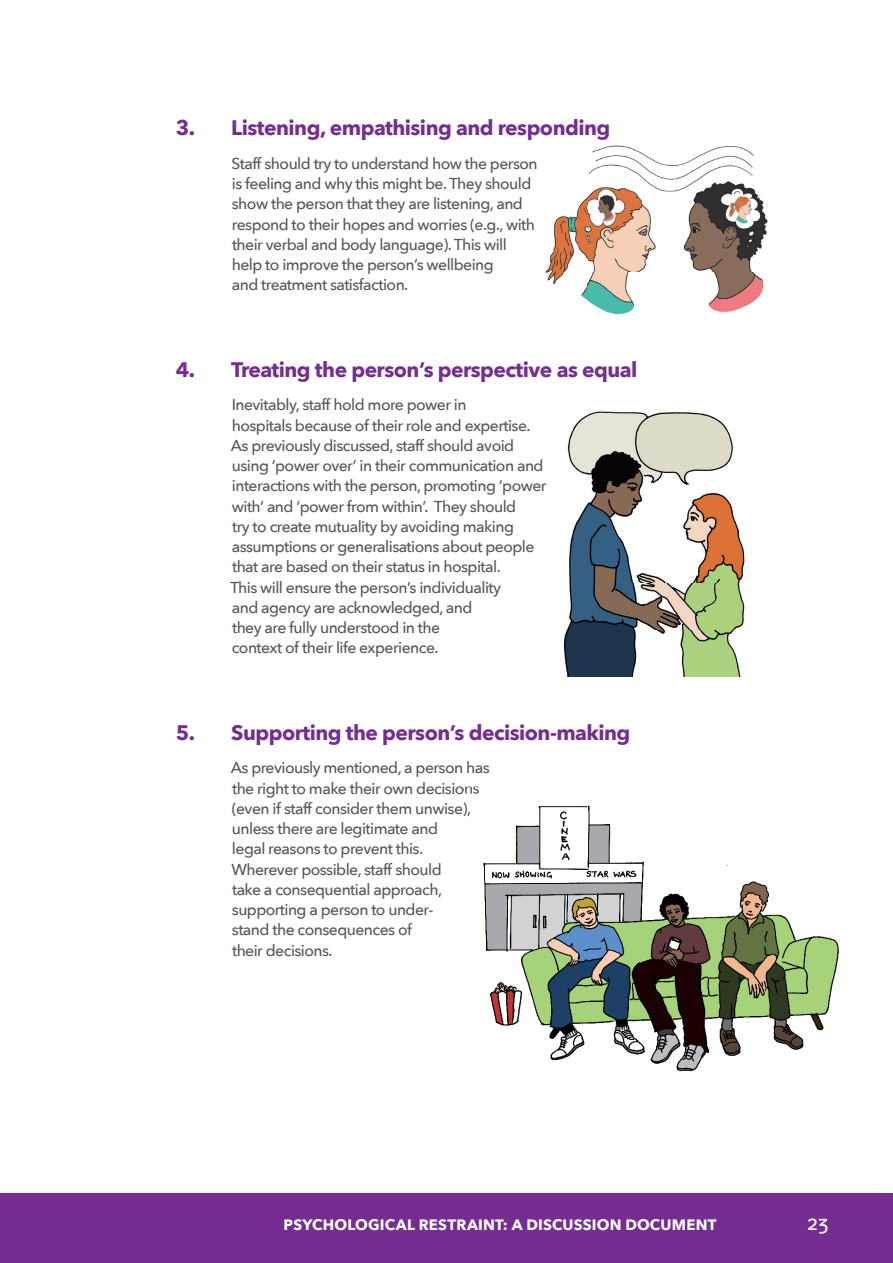
<style>
.page{position:relative;width:893px;height:1263px;background:#fff}
.page>*{position:absolute;margin:0;border:0;box-sizing:border-box;transform-origin:0 0}
.t1{font:700 21px "Avenir Next";letter-spacing:-.025em;color:#752d92}
.t2{font:500 21px "Avenir Next";color:#fff}
.t3{font:500 15.75px/20.2px "Avenir Next";letter-spacing:-.035em;color:#57585a}
.t4{font:700 15px "Avenir Next";letter-spacing:.01em;color:#fff}
</style>
<div class="page">
<div style="left:0;top:1194px;width:893px;height:69px;background:#752d92"></div>
<img style="left:563px;top:411px;width:182px;height:265px">
<img style="left:545px;top:145px;width:223px;height:170px">
<img style="left:464px;top:805px;width:375px;height:267px">
<img style="left:463px;top:788px;width:16px;height:6px">
<img style="left:463px;top:802px;width:7px;height:14px">
<h1 class="t1" style="left:176px;top:109px;width:436px">3. Listening, empathising and responding</h1>
<p class="t3" style="left:231px;top:153px;width:308px">Staff should try to understand how the person is feeling and why this might be. They should show the person that they are listening, and respond to their hopes and worries (e.g., with their verbal and body language). This will help to improve the person’s wellbeing<br>and treatment satisfaction.</p>
<h1 class="t1" style="left:176px;top:351px;width:463px">4. Treating the person’s perspective as equal</h1>
<p class="t3" style="left:230px;top:394px;width:318px">Inevitably, staff hold more power in<br>hospitals because of their role and expertise.<br>As previously discussed, staff should avoid using ‘power over’ in their communication and interactions with the person, promoting ‘power with’ and ‘power from within’. They should<br>try to create mutuality by avoiding making assumptions or generalisations about people that are based on their status in hospital.<br>This will ensure the person’s individuality<br>and agency are acknowledged, and<br>they are fully understood in the<br>context of their life experience.</p>
<h1 class="t1" style="left:176px;top:714px;width:456px">5. Supporting the person’s decision-making</h1>
<p class="t3" style="left:231px;top:757px;width:260px">As previously mentioned, a person has the right to make their own decisions (even if staff consider them unwise), unless there are legitimate and<br>legal reasons to prevent this.<br>Wherever possible, staff should<br>take a consequential approach, supporting a person to under-<br>stand the consequences of<br>their decisions.</p>
<p class="t4" style="left:284px;top:1212px;width:434px">PSYCHOLOGICAL RESTRAINT: A DISCUSSION DOCUMENT</p>
<h1 class="t2" style="left:807px;top:1205px;width:24px">23</h1>
</div>
